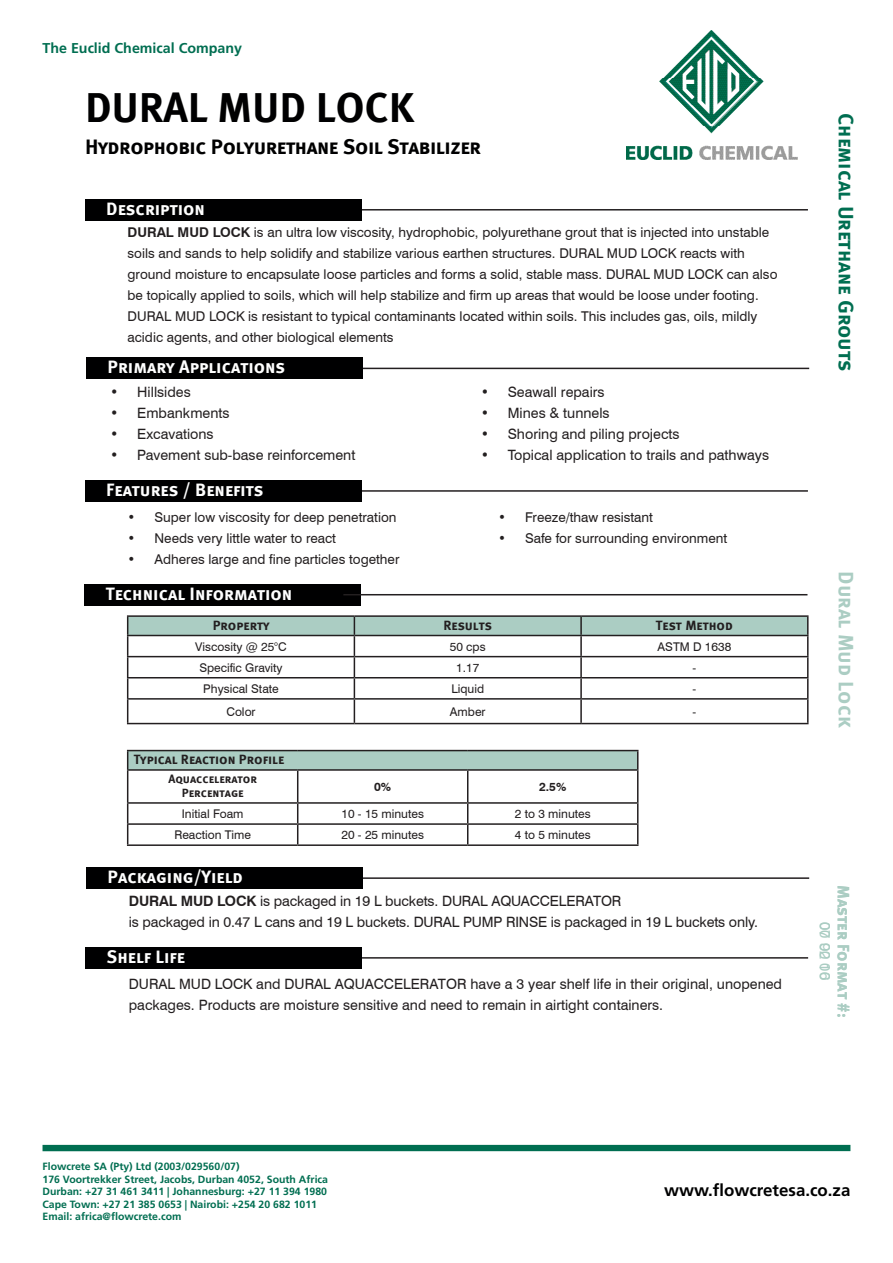
<style>
.page{position:relative;width:893px;height:1263px;background:#fff}
.page>*{position:absolute;margin:0;border:0;box-sizing:border-box;transform-origin:0 0}
.Heading_1{font:42px "Meta Bold Caps";letter-spacing:-.005em;color:#000001}
.t1{font:21px "Meta Bold Caps";letter-spacing:-.02em;color:#000001}
.t2{font:21px "Meta Bold Caps";color:#006e51}
.t3{font:21px "Meta Bold Caps";color:#abcdc3}
.t4{font:18px "Meta Bold Caps";color:#fff}
.t5{font:700 16.8px "Frutiger LT Std";color:#000001}
.t6{font:16.5px "Meta Bold Caps";color:#abcdc3}
.t7{font:15px "Swiss 721 BT";color:#abcdc3}
.t8{font:14.25px "Swiss 721 BT";color:#231f20}
.t9{font:700 14.25px "Frutiger LT Std";color:#006e51}
.t10{font:13.5px "Swiss 721 BT";color:#231f20}
.SubHeading{font:13.5px "Meta Bold Caps";color:#231f20}
.SubHeading-2{font:12px "Swiss 721 BT";color:#231f20}
.t11{font:12px "Meta Bold Caps";color:#231f20}
.t12{font:700 12px "Swiss 721 BT";color:#231f20}
.t13{font:700 10.5px/12.6px "Frutiger LT Std";color:#006e51}
.s1{font-weight:700}
</style>
<div class="page">
<img style="left:627px;top:31px;width:170px;height:128px">
<div style="left:43px;top:1145px;width:807px;height:6px;background:#006e51"></div>
<hr style="left:127px;top:615px;width:227px;height:2px;background:#231f20">
<hr style="left:354px;top:615px;width:227px;height:2px;background:#231f20">
<hr style="left:581px;top:615px;width:227px;height:2px;background:#231f20">
<svg style="left:127px;top:616px;width:681px;height:107px"></svg>
<hr style="left:127px;top:723px;width:227px;height:1px;background:#231f20">
<hr style="left:354px;top:723px;width:227px;height:1px;background:#231f20">
<hr style="left:581px;top:723px;width:227px;height:1px;background:#231f20">
<div style="left:128px;top:750px;width:510px;height:20px;background:#abcdc3"></div>
<hr style="left:127px;top:750px;width:171px;height:1px;background:#231f20">
<svg style="left:127px;top:751px;width:1px;height:18px"></svg>
<hr style="left:298px;top:750px;width:170px;height:1px;background:#231f20">
<hr style="left:468px;top:750px;width:170px;height:1px;background:#231f20">
<svg style="left:637px;top:751px;width:1px;height:18px"></svg>
<hr style="left:127px;top:769px;width:171px;height:2px;background:#231f20">
<hr style="left:127px;top:771px;width:1px;height:31px;background:#231f20">
<hr style="left:298px;top:769px;width:170px;height:2px;background:#231f20">
<hr style="left:297px;top:771px;width:1px;height:31px;background:#231f20">
<hr style="left:468px;top:769px;width:170px;height:2px;background:#231f20">
<hr style="left:467px;top:771px;width:1px;height:31px;background:#231f20">
<hr style="left:637px;top:771px;width:1px;height:31px;background:#231f20">
<hr style="left:127px;top:802px;width:171px;height:2px;background:#231f20">
<hr style="left:298px;top:802px;width:170px;height:2px;background:#231f20">
<hr style="left:468px;top:802px;width:170px;height:2px;background:#231f20">
<hr style="left:127px;top:823px;width:171px;height:2px;background:#231f20">
<svg style="left:127px;top:804px;width:1px;height:40px"></svg>
<hr style="left:298px;top:823px;width:170px;height:2px;background:#231f20">
<svg style="left:297px;top:804px;width:1px;height:40px"></svg>
<hr style="left:468px;top:823px;width:170px;height:2px;background:#231f20">
<svg style="left:467px;top:804px;width:1px;height:40px"></svg>
<svg style="left:637px;top:804px;width:1px;height:40px"></svg>
<hr style="left:127px;top:844px;width:171px;height:2px;background:#231f20">
<hr style="left:298px;top:844px;width:170px;height:2px;background:#231f20">
<hr style="left:468px;top:844px;width:170px;height:2px;background:#231f20">
<hr style="left:344px;top:209px;width:464px;height:2px;background:#231f20">
<div style="left:85px;top:199px;width:276px;height:21px;background:#000001"></div>
<hr style="left:345px;top:368px;width:464px;height:1px;background:#231f20">
<div style="left:86px;top:358px;width:277px;height:21px;background:#000001"></div>
<hr style="left:344px;top:490px;width:464px;height:2px;background:#231f20">
<div style="left:85px;top:480px;width:276px;height:22px;background:#000001"></div>
<div style="left:85px;top:584px;width:276px;height:21px;background:#000001"></div>
<hr style="left:343px;top:594px;width:464px;height:1px;background:#231f20">
<hr style="left:345px;top:877px;width:464px;height:2px;background:#231f20">
<div style="left:86px;top:867px;width:277px;height:22px;background:#000001"></div>
<hr style="left:344px;top:957px;width:464px;height:2px;background:#231f20">
<div style="left:85px;top:947px;width:277px;height:21px;background:#000001"></div>
<p class="t9" style="left:43px;top:40px;width:201px">The Euclid Chemical Company</p>
<p class="Heading_1" style="left:85px;top:82px;width:331px">DURAL MUD LOCK</p>
<p class="t1" style="left:85px;top:134px;width:398px">Hydrophobic Polyurethane Soil Stabilizer</p>
<p class="t4" style="left:106px;top:198px;width:100px">Description</p>
<p class="t10" style="left:128px;top:224px;width:643px"><span class="s1">DURAL MUD LOCK</span> is an ultra low viscosity, hydrophobic, polyurethane grout that is injected into unstable</p>
<p class="t10" style="left:128px;top:245px;width:619px">soils and sands to help solidify and stabilize various earthen structures. DURAL MUD LOCK reacts with</p>
<p class="t10" style="left:128px;top:266px;width:651px">ground moisture to encapsulate loose particles and forms a solid, stable mass. DURAL MUD LOCK can also</p>
<p class="t10" style="left:128px;top:287px;width:633px">be topically applied to soils, which will help stabilize and firm up areas that would be loose under footing.</p>
<p class="t10" style="left:128px;top:308px;width:631px">DURAL MUD LOCK is resistant to typical contaminants located within soils. This includes gas, oils, mildly</p>
<p class="t10" style="left:128px;top:329px;width:268px">acidic agents, and other biological elements</p>
<p class="t4" style="left:108px;top:356px;width:179px">Primary Applications</p>
<p class="t8" style="left:110px;top:383px;width:82px">• Hillsides</p>
<p class="t8" style="left:110px;top:404px;width:121px">• Embankments</p>
<p class="t8" style="left:110px;top:425px;width:105px">• Excavations</p>
<p class="t8" style="left:110px;top:446px;width:247px">• Pavement sub-base reinforcement</p>
<p class="t8" style="left:481px;top:383px;width:125px">• Seawall repairs</p>
<p class="t8" style="left:481px;top:404px;width:130px">• Mines &amp; tunnels</p>
<p class="t8" style="left:481px;top:425px;width:200px">• Shoring and piling projects</p>
<p class="t8" style="left:481px;top:446px;width:290px">• Topical application to trails and pathways</p>
<p class="t4" style="left:106px;top:479px;width:159px">Features / Benefits</p>
<p class="t10" style="left:128px;top:509px;width:271px">• Super low viscosity for deep penetration</p>
<p class="t10" style="left:128px;top:530px;width:210px">• Needs very little water to react</p>
<p class="t10" style="left:128px;top:551px;width:273px">• Adheres large and fine particles together</p>
<p class="t4" style="left:106px;top:583px;width:188px">Technical Information</p>
<p class="t10" style="left:498px;top:509px;width:157px">• Freeze/thaw resistant</p>
<p class="t10" style="left:498px;top:530px;width:231px">• Safe for surrounding environment</p>
<p class="SubHeading" style="left:213px;top:617px;width:58px">Property</p>
<p class="SubHeading" style="left:443px;top:617px;width:50px">Results</p>
<p class="SubHeading" style="left:656px;top:617px;width:78px">Test Method</p>
<p class="SubHeading-2" style="left:195px;top:639px;width:93px">Viscosity @ 25°C</p>
<p class="SubHeading-2" style="left:450px;top:639px;width:37px">50 cps</p>
<p class="SubHeading-2" style="left:658px;top:639px;width:75px">ASTM D 1638</p>
<p class="SubHeading-2" style="left:199px;top:660px;width:85px">Specific Gravity</p>
<p class="SubHeading-2" style="left:456px;top:660px;width:25px">1.17</p>
<p class="SubHeading-2" style="left:693px;top:660px;width:5px">-</p>
<p class="SubHeading-2" style="left:203px;top:681px;width:77px">Physical State</p>
<p class="SubHeading-2" style="left:451px;top:681px;width:34px">Liquid</p>
<p class="SubHeading-2" style="left:693px;top:681px;width:5px">-</p>
<p class="SubHeading-2" style="left:226px;top:704px;width:31px">Color</p>
<p class="SubHeading-2" style="left:450px;top:704px;width:37px">Amber</p>
<p class="SubHeading-2" style="left:693px;top:704px;width:5px">-</p>
<p class="SubHeading" style="left:134px;top:751px;width:152px">Typical Reaction Profile</p>
<p class="t11" style="left:168px;top:771px;width:90px">Aquaccelerator</p>
<p class="t11" style="left:182px;top:786px;width:63px">Percentage</p>
<p class="t12" style="left:374px;top:779px;width:19px">0%</p>
<p class="t12" style="left:539px;top:779px;width:29px">2.5%</p>
<p class="SubHeading-2" style="left:182px;top:806px;width:63px">Initial Foam</p>
<p class="SubHeading-2" style="left:341px;top:806px;width:84px">10 - 15 minutes</p>
<p class="SubHeading-2" style="left:515px;top:806px;width:77px">2 to 3 minutes</p>
<p class="SubHeading-2" style="left:174px;top:828px;width:78px">Reaction Time</p>
<p class="SubHeading-2" style="left:341px;top:828px;width:84px">20 - 25 minutes</p>
<p class="SubHeading-2" style="left:515px;top:828px;width:77px">4 to 5 minutes</p>
<p class="t4" style="left:108px;top:866px;width:137px">Packaging/Yield</p>
<p class="t8" style="left:129px;top:892px;width:494px"><span class="s1">DURAL MUD LOCK</span> is packaged in 19 L buckets. DURAL AQUACCELERATOR</p>
<p class="t8" style="left:129px;top:913px;width:631px">is packaged in 0.47 L cans and 19 L buckets. DURAL PUMP RINSE is packaged in 19 L buckets only.</p>
<p class="t4" style="left:106px;top:946px;width:80px">Shelf Life</p>
<p class="t8" style="left:129px;top:975px;width:655px">DURAL MUD LOCK and DURAL AQUACCELERATOR have a 3 year shelf life in their original, unopened</p>
<p class="t8" style="left:129px;top:996px;width:536px">packages. Products are moisture sensitive and need to remain in airtight containers.</p>
<p class="t2" style="left:859px;top:113px;width:260px;rotate:90deg">Chemical Urethane Grouts</p>
<p class="t3" style="left:859px;top:571px;width:158px;rotate:90deg">Dural Mud Lock</p>
<p class="t6" style="left:853px;top:885px;width:134px;rotate:90deg">Master Format #:</p>
<p class="t7" style="left:834px;top:922px;width:59px;rotate:90deg">07 92 16</p>
<p class="t7" style="left:834px;top:930px;width:51px;rotate:90deg">0 00 00</p>
<p class="t13" style="left:43px;top:1160px;width:287px">Flowcrete SA (Pty) Ltd (2003/029560/07)<br>176 Voortrekker Street, Jacobs, Durban 4052, South Africa Durban: +27 31 461 3411 | Johannesburg: +27 11 394 1980<br>Cape Town: +27 21 385 0653 | Nairobi: +254 20 682 1011<br>Email: africa@flowcrete.com</p>
<p class="t5" style="left:664px;top:1180px;width:188px">www.flowcretesa.co.za</p>
</div>
